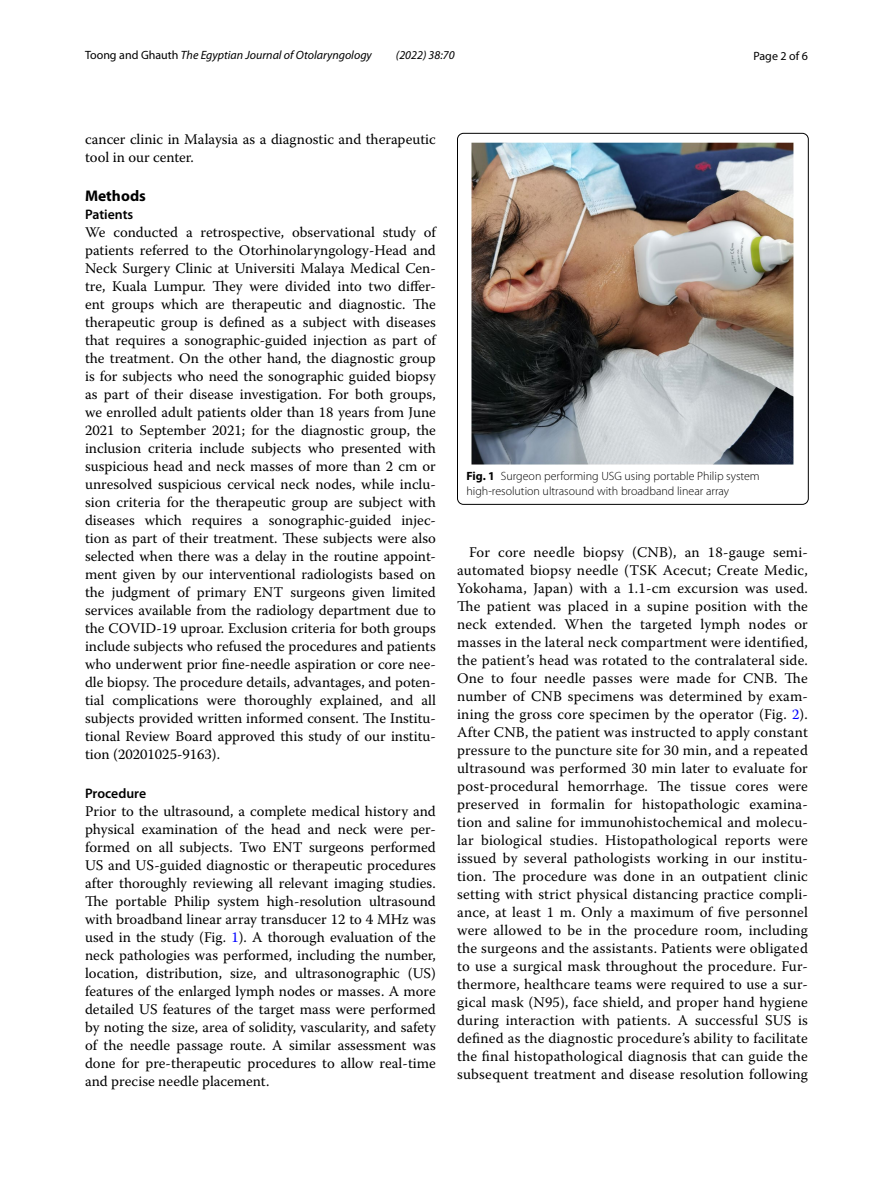
<style>
.page{position:relative;width:893px;height:1187px;background:#fff}
.page>*{position:absolute;margin:0;border:0;box-sizing:border-box;transform-origin:0 0}
.t1{font:700 15.45px "Myriad Pro";color:#000}
.t2{font:14.7px/18px "Warnock Pro";color:#000;text-align:justify}
.t3{font:600 13.8px "Myriad Pro";color:#000}
.t4{font:300 12px/15px "Myriad Pro";color:#000}
.t5{font:italic 12px "Myriad Pro";color:#000}
.t6{font:12px "Myriad Pro";color:#000}
.s1{font-style:normal}
.s2{color:#00f}
.s3{font-weight:700}
</style>
<div class="page">
<img style="left:472px;top:142px;width:322px;height:322px">
<div style="left:457px;top:133px;width:351px;height:371px;border:1px solid #000;border-radius:6px"></div>
<p class="t5" style="left:85px;top:48px;width:288px"><span class="s1">Toong and Ghauth</span> The Egyptian Journal of Otolaryngology</p>
<p class="t5" style="left:396px;top:48px;width:60px">(2022) 38:70</p>
<p class="t6" style="left:753px;top:48px;width:56px">Page 2 of 6</p>
<p class="t2" style="left:85px;top:130px;width:352px">cancer clinic in Malaysia as a diagnostic and therapeutic tool in our center.</p>
<p class="t1" style="left:85px;top:185px;width:62px">Methods</p>
<p class="t3" style="left:85px;top:205px;width:50px">Patients</p>
<p class="t2" style="left:85px;top:222px;width:352px">We conducted a retrospective, observational study of patients referred to the Otorhinolaryngology-Head and Neck Surgery Clinic at Universiti Malaya Medical Cen&shy;tre, Kuala Lumpur. They were divided into two differ&shy;ent groups which are therapeutic and diagnostic. The therapeutic group is defined as a subject with diseases that requires a sonographic-guided injection as part of the treatment. On the other hand, the diagnostic group is for subjects who need the sonographic guided biopsy as part of their disease investigation. For both groups, we enrolled adult patients older than 18 years from June 2021 to September 2021; for the diagnostic group, the inclusion criteria include subjects who presented with suspicious head and neck masses of more than 2 cm or unresolved suspicious cervical neck nodes, while inclu&shy;sion criteria for the therapeutic group are subject with diseases which requires a sonographic-guided injec&shy;tion as part of their treatment. These subjects were also selected when there was a delay in the routine appoint&shy;ment given by our interventional radiologists based on the judgment of primary ENT surgeons given limited services available from the radiology department due to the COVID-19 uproar. Exclusion criteria for both groups include subjects who refused the procedures and patients who underwent prior fine-needle aspiration or core nee&shy;dle biopsy. The procedure details, advantages, and poten&shy;tial complications were thoroughly explained, and all subjects provided written informed consent. The Institu&shy;tional Review Board approved this study of our institu&shy;tion (20201025-9163).</p>
<p class="t3" style="left:85px;top:784px;width:63px">Procedure</p>
<p class="t2" style="left:85px;top:801px;width:352px">Prior to the ultrasound, a complete medical history and physical examination of the head and neck were per&shy;formed on all subjects. Two ENT surgeons performed US and US-guided diagnostic or therapeutic procedures after thoroughly reviewing all relevant imaging studies.<br>The portable Philip system high-resolution ultrasound with broadband linear array transducer 12 to 4 MHz was used in the study (Fig. <span class="s2">1</span>). A thorough evaluation of the neck pathologies was performed, including the number, location, distribution, size, and ultrasonographic (US) features of the enlarged lymph nodes or masses. A more detailed US features of the target mass were performed by noting the size, area of solidity, vascularity, and safety of the needle passage route. A similar assessment was done for pre-therapeutic procedures to allow real-time and precise needle placement.</p>
<p class="t4" style="left:466px;top:468px;width:295px"><span class="s3">Fig. 1</span> Surgeon performing USG using portable Philip system high-resolution ultrasound with broadband linear array</p>
<p class="t2" style="left:457px;top:542px;width:352px;text-indent:12px">For core needle biopsy (CNB), an 18-gauge semi&shy;automated biopsy needle (TSK Acecut; Create Medic, Yokohama, Japan) with a 1.1-cm excursion was used.<br>The patient was placed in a supine position with the neck extended. When the targeted lymph nodes or masses in the lateral neck compartment were identified, the patient’s head was rotated to the contralateral side.<br>One to four needle passes were made for CNB. The number of CNB specimens was determined by exam&shy;ining the gross core specimen by the operator (Fig. <span class="s2">2</span>).<br>After CNB, the patient was instructed to apply constant pressure to the puncture site for 30 min, and a repeated ultrasound was performed 30 min later to evaluate for post-procedural hemorrhage. The tissue cores were preserved in formalin for histopathologic examina&shy;tion and saline for immunohistochemical and molecu&shy;lar biological studies. Histopathological reports were issued by several pathologists working in our institu&shy;tion. The procedure was done in an outpatient clinic setting with strict physical distancing practice compli&shy;ance, at least 1 m. Only a maximum of five personnel were allowed to be in the procedure room, including the surgeons and the assistants. Patients were obligated to use a surgical mask throughout the procedure. Fur&shy;thermore, healthcare teams were required to use a sur&shy;gical mask (N95), face shield, and proper hand hygiene during interaction with patients. A successful SUS is defined as the diagnostic procedure’s ability to facilitate the final histopathological diagnosis that can guide the subsequent treatment and disease resolution following</p>
</div>
